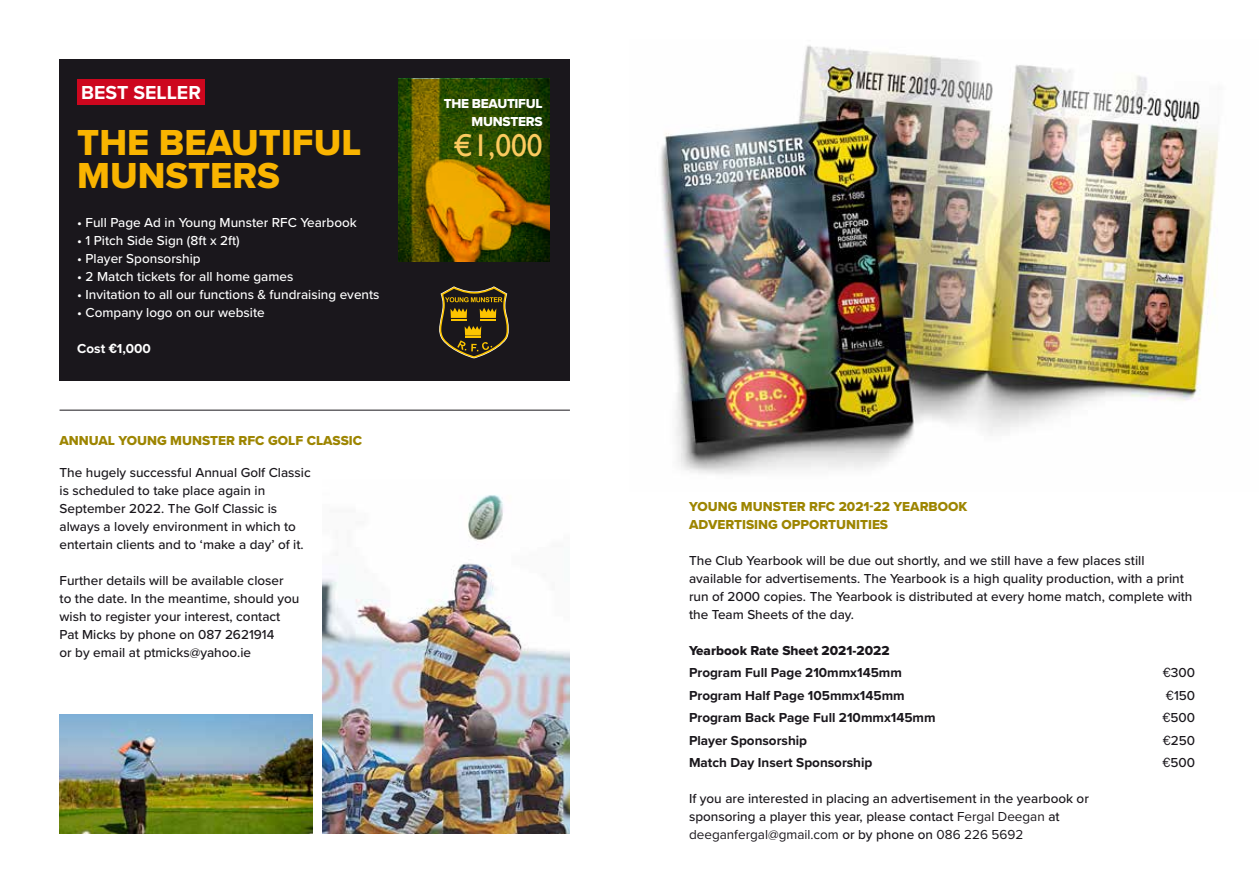
<style>
.page{position:relative;width:1259px;height:893px;background:#fff}
.page>*{position:absolute;margin:0;border:0;box-sizing:border-box;transform-origin:0 0}
.t1{font:37.5px "Proxima Nova Extrabld";color:#f9b400}
.t2{font:31.5px "Gill Sans";color:#fcca5f}
.t3{font:700 19.5px "Proxima Nova";color:#fff}
.t4{font:500 13.5px/18px "Proxima Nova";color:#1a171c}
.t5{font:500 13.5px "Proxima Nova";color:#fff}
.t6{font:700 13.5px "Proxima Nova";color:#1a171c}
.t7{font:13.5px/18px "Proxima Nova Extrabld";color:#9d8500}
.t8{font:13.5px "Proxima Nova Extrabld";color:#1a171c}
.t9{font:13.5px/18px "Proxima Nova Extrabld";letter-spacing:-.015em;color:#fff;text-align:right}
.t10{font:700 13.5px "Proxima Nova";color:#fff}
.s1{font-family:"ITC Franklin Gothic Std";font-weight:600}
.s2{font-family:"ITC Franklin Gothic Std";font-weight:400}
.s3{font-weight:400}
</style>
<div class="page">
<div style="left:60px;top:60px;width:510px;height:321px;background:#1a171c"></div>
<img style="left:323px;top:495px;width:247px;height:338px">
<img style="left:60px;top:714px;width:252px;height:119px">
<hr style="left:60px;top:410px;width:510px;height:1px;background:#1a171c">
<svg style="left:398px;top:79px;width:152px;height:183px;background:#776200"></svg>
<div style="left:440px;top:95px;width:114px;height:76px;background:#1a171c;opacity:.2"></div>
<div style="left:77px;top:79px;width:128px;height:25px;background:#cd071e"></div>
<svg style="left:439px;top:286px;width:70px;height:72px"></svg>
<img style="left:660px;top:45px;width:558px;height:429px">
<h3 class="t3" style="left:81px;top:78px;width:121px">BEST SELLER</h3>
<p class="t9" style="left:444px;top:94px;width:100px">THE BEAUTIFUL<br>MUNSTERS</p>
<h1 class="t1" style="left:77px;top:115px;width:286px">THE BEAUTIFUL</h1>
<h2 class="t2" style="left:453px;top:127px;width:91px">€1,000</h2>
<h1 class="t1" style="left:77px;top:148px;width:204px">MUNSTERS</h1>
<p class="t5" style="left:77px;top:213px;width:281px">• Full Page Ad in Young Munster RFC Yearbook</p>
<p class="t5" style="left:77px;top:230px;width:164px">• 1 Pitch Side Sign (8ft x 2ft)</p>
<p class="t5" style="left:77px;top:248px;width:125px">• Player Sponsorship</p>
<p class="t5" style="left:77px;top:266px;width:218px">• 2 Match tickets for all home games</p>
<p class="t5" style="left:77px;top:284px;width:304px">• Invitation to all our functions &amp; fundraising events</p>
<p class="t5" style="left:77px;top:302px;width:189px">• Company logo on our website</p>
<p class="t10" style="left:77px;top:338px;width:75px">Cost <span class="s1">€</span>1,000</p>
<p class="t7" style="left:60px;top:432px;width:304px">ANNUAL YOUNG MUNSTER RFC GOLF CLASSIC</p>
<p class="t4" style="left:60px;top:463px;width:253px">The hugely successful Annual Golf Classic is scheduled to take place again in September 2022. The Golf Classic is always a lovely environment in which to entertain clients and to ‘make a day’ of it.</p>
<p class="t4" style="left:60px;top:571px;width:241px">Further details will be available closer<br>to the date. In the meantime, should you wish to register your interest, contact Pat Micks by phone on 087 2621914<br>or by email at ptmicks@yahoo.ie</p>
<p class="t7" style="left:689px;top:497px;width:280px">YOUNG MUNSTER RFC 2021-22 YEARBOOK<br>ADVERTISING OPPORTUNITIES</p>
<p class="t4" style="left:689px;top:551px;width:505px">The Club Yearbook will be due out shortly, and we still have a few places still available for advertisements. The Yearbook is a high quality production, with a print run of 2000 copies. The Yearbook is distributed at every home match, complete with the Team Sheets of the day.</p>
<p class="t8" style="left:689px;top:640px;width:202px">Yearbook Rate Sheet 2021-2022</p>
<p class="t6" style="left:689px;top:663px;width:214px">Program Full Page 210mmx145mm</p>
<p class="t4" style="left:1162px;top:663px;width:34px"><span class="s2">€</span>300</p>
<p class="t6" style="left:689px;top:685px;width:217px">Program Half Page 105mmx145mm</p>
<p class="t4" style="left:1166px;top:686px;width:31px"><span class="s2">€</span>150</p>
<p class="t6" style="left:689px;top:708px;width:248px">Program Back Page Full 210mmx145mm</p>
<p class="t4" style="left:1162px;top:708px;width:34px"><span class="s2">€</span>500</p>
<p class="t6" style="left:689px;top:730px;width:120px">Player Sponsorship</p>
<p class="t4" style="left:1162px;top:731px;width:34px"><span class="s2">€</span>250</p>
<p class="t6" style="left:689px;top:753px;width:185px">Match Day Insert Sponsorship</p>
<p class="t4" style="left:1162px;top:753px;width:34px"><span class="s2">€</span>500</p>
<p class="t4" style="left:689px;top:789px;width:401px">If you are interested in placing an advertisement in the yearbook or sponsoring a player this year, please contact <span class="s3">Fergal Deegan</span> at <span class="s3">deeganfergal@gmail.com</span> or by phone on <span class="s3">086 226 5692</span></p>
</div>
